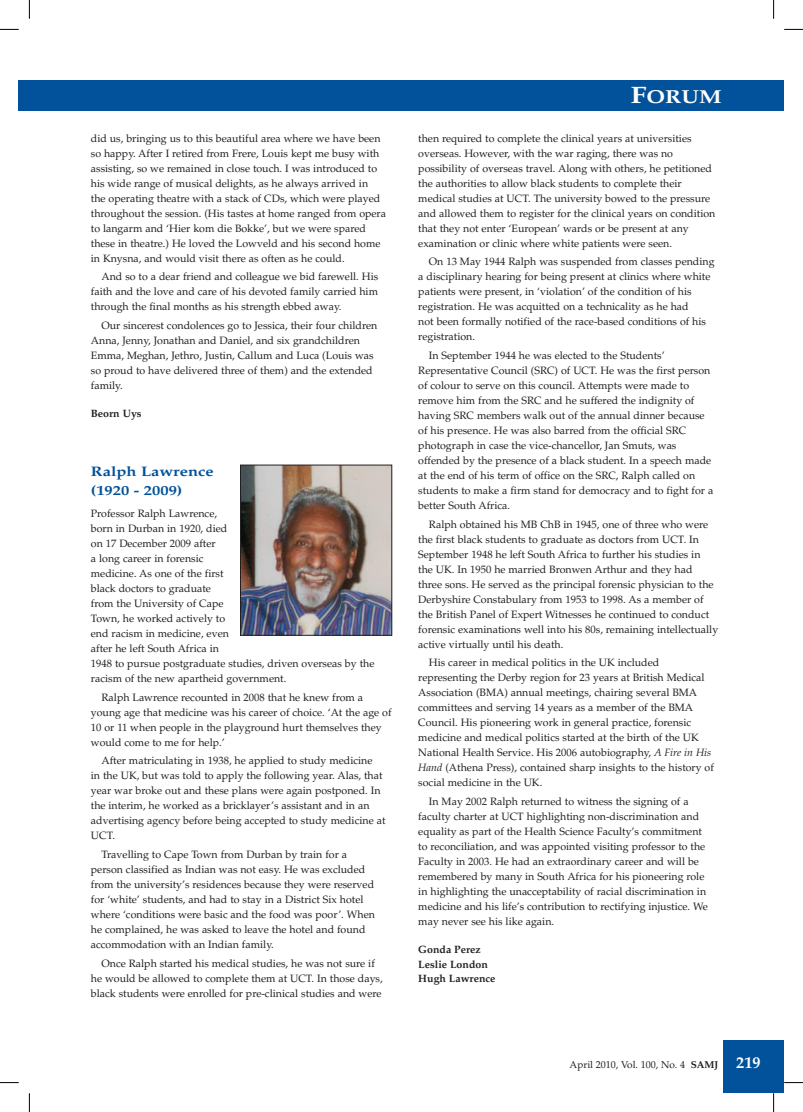
<style>
.page{position:relative;width:803px;height:1112px;background:#fff}
.page>*{position:absolute;margin:0;border:0;box-sizing:border-box;transform-origin:0 0}
.t1{font:700 18.75px "Palatino";color:#fff;scale:1.2 1}
.t2{font:700 13.75px/18.8px "Palatino";color:#01529a;scale:1.2 1}
.t3{font:10.62px/15px "Palatino";color:#231f20}
.t4{font:700 10.62px/14.1px "Palatino";color:#231f20}
.t5{font:10px "Palatino";color:#231f20}
.s1{font-size:23.75px}
.s2{font-style:italic}
.s3{font-weight:700}
.s4{font-weight:700;font-size:16.25px;color:#fff}
</style>
<div class="page">
<div style="left:19px;top:80px;width:21px;height:31px;background:#01529a"></div>
<div style="left:19px;top:81px;width:765px;height:30px;background:#01529a"></div>
<div style="left:724px;top:1039px;width:60px;height:53px;background:#01529a"></div>
<img style="left:242px;top:466px;width:148px;height:167px">
<div style="left:240px;top:464px;width:152px;height:171px;border:1px solid #231f20"></div>
<svg style="left:0;top:29px;width:19px;height:1px"></svg>
<svg style="left:784px;top:29px;width:19px;height:1px"></svg>
<svg style="left:0;top:1082px;width:19px;height:1px"></svg>
<svg style="left:784px;top:1082px;width:19px;height:1px"></svg>
<svg style="left:29px;top:0;width:1px;height:19px"></svg>
<svg style="left:29px;top:1093px;width:1px;height:18px"></svg>
<svg style="left:773px;top:0;width:1px;height:19px"></svg>
<svg style="left:773px;top:1092px;width:1px;height:19px"></svg>
<p class="t3" style="left:91px;top:131px;width:297px">did us, bringing us to this beautiful area where we have been so happy. After I retired from Frere, Louis kept me busy with assisting, so we remained in close touch. I was introduced to his wide range of musical delights, as he always arrived in<br>the operating theatre with a stack of CDs, which were played throughout the session. (His tastes at home ranged from opera to langarm and ‘Hier kom die Bokke’, but we were spared these in theatre.) He loved the Lowveld and his second home in Knysna, and would visit there as often as he could.</p>
<p class="t3" style="left:91px;top:269px;width:289px;text-align:justify;text-indent:11px">And so to a dear friend and colleague we bid farewell. His faith and the love and care of his devoted family carried him through the final months as his strength ebbed away.</p>
<p class="t3" style="left:91px;top:318px;width:288px;text-indent:11px">Our sincerest condolences go to Jessica, their four children Anna, Jenny, Jonathan and Daniel, and six grandchildren Emma, Meghan, Jethro, Justin, Callum and Luca (Louis was so proud to have delivered three of them) and the extended family.</p>
<p class="t4" style="left:91px;top:406px;width:52px">Beorn Uys</p>
<p class="t2" style="left:91px;top:462px;width:104px">Ralph Lawrence (1920 - 2009)</p>
<p class="t3" style="left:91px;top:506px;width:285px">Professor Ralph Lawrence,<br>born in Durban in 1920, died<br>on 17 December 2009 after<br>a long career in forensic<br>medicine. As one of the first<br>black doctors to graduate<br>from the University of Cape<br>Town, he worked actively to<br>end racism in medicine, even<br>after he left South Africa in<br>1948 to pursue postgraduate studies, driven overseas by the racism of the new apartheid government.</p>
<p class="t3" style="left:91px;top:689px;width:302px;text-indent:11px">Ralph Lawrence recounted in 2008 that he knew from a young age that medicine was his career of choice. ‘At the age of 10 or 11 when people in the playground hurt themselves they would come to me for help.’</p>
<p class="t3" style="left:91px;top:753px;width:296px;text-indent:11px">After matriculating in 1938, he applied to study medicine<br>in the UK, but was told to apply the following year. Alas, that year war broke out and these plans were again postponed. In the interim, he worked as a bricklayer’s assistant and in an advertising agency before being accepted to study medicine at UCT.</p>
<p class="t3" style="left:91px;top:846px;width:286px;text-indent:11px">Travelling to Cape Town from Durban by train for a person classified as Indian was not easy. He was excluded from the university’s residences because they were reserved for ‘white’ students, and had to stay in a District Six hotel where ‘conditions were basic and the food was poor’. When he complained, he was asked to leave the hotel and found accommodation with an Indian family.</p>
<p class="t3" style="left:91px;top:955px;width:293px;text-align:center">Once Ralph started his medical studies, he was not sure if<br>he would be allowed to complete them at UCT. In those days, black students were enrolled for pre-clinical studies and were</p>
<h1 class="t1" style="left:631px;top:86px;width:77px"><span class="s1">F</span>ORUM</h1>
<p class="t3" style="left:418px;top:131px;width:299px">then required to complete the clinical years at universities overseas. However, with the war raging, there was no possibility of overseas travel. Along with others, he petitioned the authorities to allow black students to complete their medical studies at UCT. The university bowed to the pressure and allowed them to register for the clinical years on condition that they not enter ‘European’ wards or be present at any examination or clinic where white patients were seen.</p>
<p class="t3" style="left:418px;top:254px;width:298px;text-indent:11px">On 13 May 1944 Ralph was suspended from classes pending a disciplinary hearing for being present at clinics where white patients were present, in ‘violation’ of the condition of his registration. He was acquitted on a technicality as he had<br>not been formally notified of the race-based conditions of his registration.</p>
<p class="t3" style="left:418px;top:348px;width:297px;text-indent:11px">In September 1944 he was elected to the Students’ Representative Council (SRC) of UCT. He was the first person of colour to serve on this council. Attempts were made to remove him from the SRC and he suffered the indignity of having SRC members walk out of the annual dinner because of his presence. He was also barred from the official SRC photograph in case the vice-chancellor, Jan Smuts, was offended by the presence of a black student. In a speech made at the end of his term of office on the SRC, Ralph called on students to make a firm stand for democracy and to fight for a better South Africa.</p>
<p class="t3" style="left:418px;top:516px;width:301px;text-indent:11px">Ralph obtained his MB ChB in 1945, one of three who were the first black students to graduate as doctors from UCT. In September 1948 he left South Africa to further his studies in<br>the UK. In 1950 he married Bronwen Arthur and they had three sons. He served as the principal forensic physician to the Derbyshire Constabulary from 1953 to 1998. As a member of the British Panel of Expert Witnesses he continued to conduct forensic examinations well into his 80s, remaining intellectually active virtually until his death.</p>
<p class="t3" style="left:418px;top:655px;width:297px;text-indent:11px">His career in medical politics in the UK included representing the Derby region for 23 years at British Medical Association (BMA) annual meetings, chairing several BMA committees and serving 14 years as a member of the BMA Council. His pioneering work in general practice, forensic medicine and medical politics started at the birth of the UK National Health Service. His 2006 autobiography, <span class="s2">A Fire in His Hand</span> (Athena Press), contained sharp insights to the history of social medicine in the UK.</p>
<p class="t3" style="left:418px;top:793px;width:291px;text-indent:11px">In May 2002 Ralph returned to witness the signing of a faculty charter at UCT highlighting non-discrimination and equality as part of the Health Science Faculty’s commitment to reconciliation, and was appointed visiting professor to the Faculty in 2003. He had an extraordinary career and will be remembered by many in South Africa for his pioneering role in highlighting the unacceptability of racial discrimination in medicine and his life’s contribution to rectifying injustice. We may never see his like again.</p>
<p class="t4" style="left:418px;top:942px;width:79px">Gonda Perez<br>Leslie London<br>Hugh Lawrence</p>
<p class="t5" style="left:570px;top:1058px;width:192px">April 2010, Vol. 100, No. 4 <span class="s3">SAMJ</span> <span class="s4">219</span></p>
</div>
